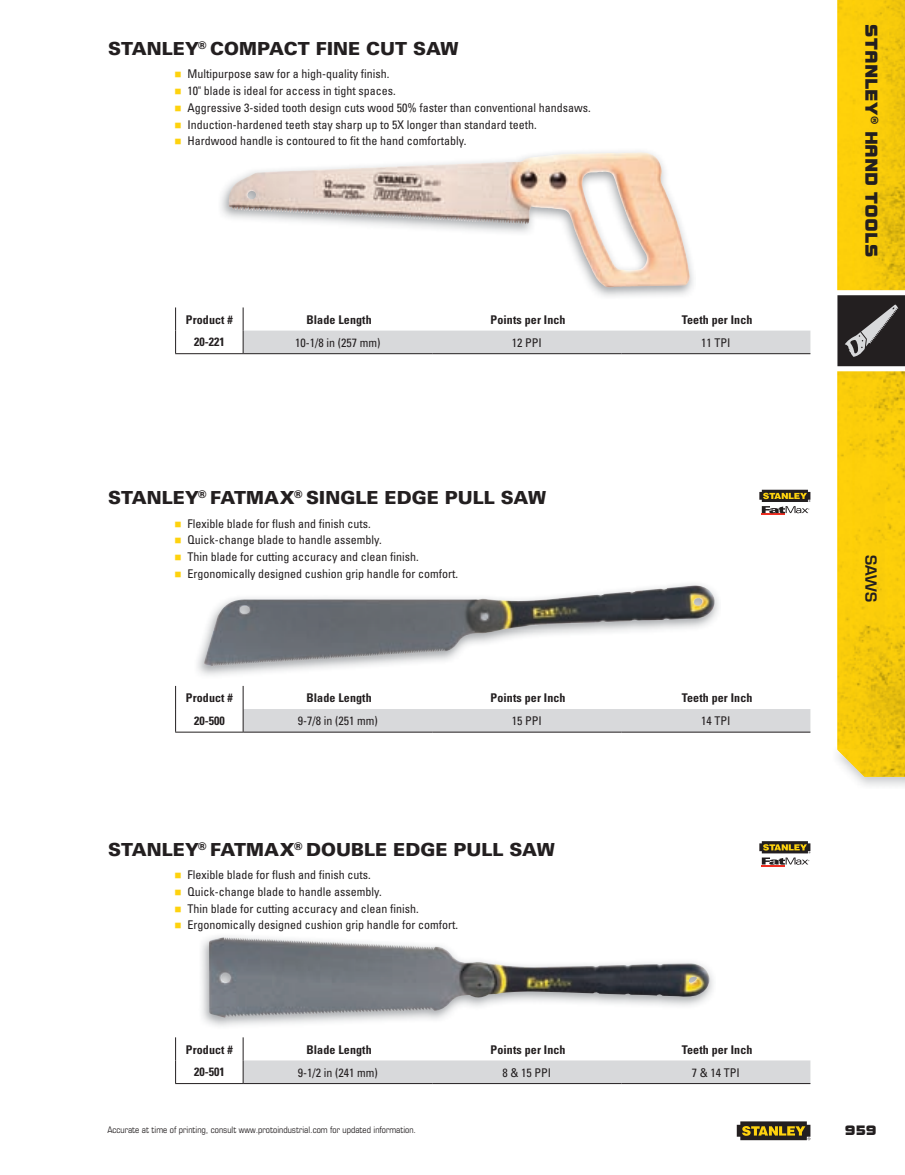
<style>
.page{position:relative;width:905px;height:1175px;background:#fff}
.page>*{position:absolute;margin:0;border:0;box-sizing:border-box;transform-origin:0 0}
.t1{font:900 18px "Univers";color:#231f20}
.t2{font:18px "Bolt EF";color:#231f20}
.t3{font:600 15px "Eurostile LT Std";color:#231f20}
.t4{font:14.25px "Bolt EF";color:#231f20}
.t5{font:condensed 12px "Univers";color:#231f20}
.t6{font:700 condensed 12px "Univers";letter-spacing:.01em;color:#231f20}
.t7{font:condensed 9px "Eurostile LT Std";color:#231f20}
.s1{color:#fed20e}
</style>
<div class="page">
<svg style="left:175px;top:307px;width:1px;height:46px"></svg>
<svg style="left:243px;top:307px;width:567px;height:47px"></svg>
<hr style="left:175px;top:353px;width:68px;height:1px;background:#231f20">
<svg style="left:175px;top:686px;width:1px;height:45px"></svg>
<svg style="left:243px;top:686px;width:567px;height:46px"></svg>
<hr style="left:175px;top:731px;width:68px;height:1px;background:#231f20">
<hr style="left:243px;top:1083px;width:189px;height:1px;background:#231f20">
<hr style="left:432px;top:1083px;width:189px;height:1px;background:#231f20">
<hr style="left:621px;top:1083px;width:189px;height:1px;background:#231f20">
<svg style="left:175px;top:1037px;width:1px;height:46px"></svg>
<svg style="left:243px;top:1037px;width:567px;height:46px"></svg>
<hr style="left:175px;top:1083px;width:68px;height:1px;background:#231f20">
<img style="left:221px;top:151px;width:473px;height:146px">
<img style="left:229px;top:152px;width:411px;height:58px">
<img style="left:197px;top:584px;width:522px;height:92px">
<img style="left:203px;top:585px;width:489px;height:81px">
<svg style="left:759px;top:490px;width:51px;height:25px"></svg>
<img style="left:201px;top:936px;width:512px;height:91px">
<img style="left:209px;top:937px;width:234px;height:80px">
<svg style="left:759px;top:841px;width:51px;height:25px"></svg>
<img style="left:854px;top:776px;width:50px;height:10px">
<img style="left:837px;top:0;width:67px;height:776px">
<svg style="left:837px;top:290px;width:67px;height:81px;background:#555253"></svg>
<svg style="left:736px;top:1121px;width:74px;height:19px"></svg>
<h1 class="t1" style="left:108px;top:37px;width:352px">STANLEY<sup>®</sup> COMPACT FINE CUT SAW</h1>
<p class="t5" style="left:174px;top:67px;width:216px"><span class="s1">■</span> Multipurpose saw for a high-quality finish.</p>
<p class="t5" style="left:174px;top:83px;width:223px"><span class="s1">■</span> 10" blade is ideal for access in tight spaces.</p>
<p class="t5" style="left:174px;top:100px;width:418px"><span class="s1">■</span> Aggressive 3-sided tooth design cuts wood 50% faster than conventional handsaws.</p>
<p class="t5" style="left:174px;top:117px;width:364px"><span class="s1">■</span> Induction-hardened teeth stay sharp up to 5X longer than standard teeth.</p>
<p class="t5" style="left:174px;top:133px;width:293px"><span class="s1">■</span> Hardwood handle is contoured to fit the hand comfortably.</p>
<p class="t6" style="left:186px;top:312px;width:48px">Product #</p>
<p class="t6" style="left:306px;top:312px;width:67px">Blade Length</p>
<p class="t6" style="left:490px;top:312px;width:77px">Points per Inch</p>
<p class="t6" style="left:682px;top:312px;width:72px">Teeth per Inch</p>
<p class="t6" style="left:194px;top:334px;width:32px">20-221</p>
<p class="t5" style="left:295px;top:335px;width:87px">10-1/8 in (257 mm)</p>
<p class="t5" style="left:511px;top:335px;width:31px">12 PPI</p>
<p class="t5" style="left:701px;top:335px;width:31px">11 TPI</p>
<h1 class="t1" style="left:108px;top:486px;width:439px">STANLEY<sup>®</sup> FATMAX<sup>®</sup> SINGLE EDGE PULL SAW</h1>
<p class="t5" style="left:174px;top:516px;width:198px"><span class="s1">■</span> Flexible blade for flush and finish cuts.</p>
<p class="t5" style="left:174px;top:532px;width:209px"><span class="s1">■</span> Quick-change blade to handle assembly.</p>
<p class="t5" style="left:174px;top:549px;width:246px"><span class="s1">■</span> Thin blade for cutting accuracy and clean finish.</p>
<p class="t5" style="left:174px;top:566px;width:285px"><span class="s1">■</span> Ergonomically designed cushion grip handle for comfort.</p>
<p class="t6" style="left:186px;top:690px;width:48px">Product #</p>
<p class="t6" style="left:306px;top:690px;width:67px">Blade Length</p>
<p class="t6" style="left:490px;top:690px;width:77px">Points per Inch</p>
<p class="t6" style="left:682px;top:690px;width:72px">Teeth per Inch</p>
<p class="t6" style="left:194px;top:713px;width:32px">20-500</p>
<p class="t5" style="left:298px;top:713px;width:81px">9-7/8 in (251 mm)</p>
<p class="t5" style="left:511px;top:713px;width:31px">15 PPI</p>
<p class="t5" style="left:701px;top:713px;width:31px">14 TPI</p>
<h1 class="t1" style="left:108px;top:837px;width:448px">STANLEY<sup>®</sup> FATMAX<sup>®</sup> DOUBLE EDGE PULL SAW</h1>
<p class="t5" style="left:174px;top:867px;width:198px"><span class="s1">■</span> Flexible blade for flush and finish cuts.</p>
<p class="t5" style="left:174px;top:884px;width:209px"><span class="s1">■</span> Quick-change blade to handle assembly.</p>
<p class="t5" style="left:174px;top:900px;width:246px"><span class="s1">■</span> Thin blade for cutting accuracy and clean finish.</p>
<p class="t5" style="left:174px;top:917px;width:285px"><span class="s1">■</span> Ergonomically designed cushion grip handle for comfort.</p>
<p class="t6" style="left:186px;top:1042px;width:48px">Product #</p>
<p class="t6" style="left:306px;top:1042px;width:67px">Blade Length</p>
<p class="t6" style="left:490px;top:1042px;width:77px">Points per Inch</p>
<p class="t6" style="left:682px;top:1042px;width:72px">Teeth per Inch</p>
<p class="t6" style="left:194px;top:1064px;width:32px">20-501</p>
<p class="t5" style="left:298px;top:1065px;width:81px">9-1/2 in (241 mm)</p>
<p class="t5" style="left:502px;top:1065px;width:50px">8 &amp; 15 PPI</p>
<p class="t5" style="left:691px;top:1065px;width:49px">7 &amp; 14 TPI</p>
<p class="t7" style="left:107px;top:1124px;width:310px">Accurate at time of printing, consult www.protoindustrial.com for updated information.</p>
<h1 class="t2" style="left:881px;top:24px;width:234px;rotate:90deg">Stanley® Hand toolS</h1>
<p class="t3" style="left:880px;top:555px;width:49px;rotate:90deg">SAwS</p>
<p class="t4" style="left:844px;top:1122px;width:34px">959</p>
</div>
